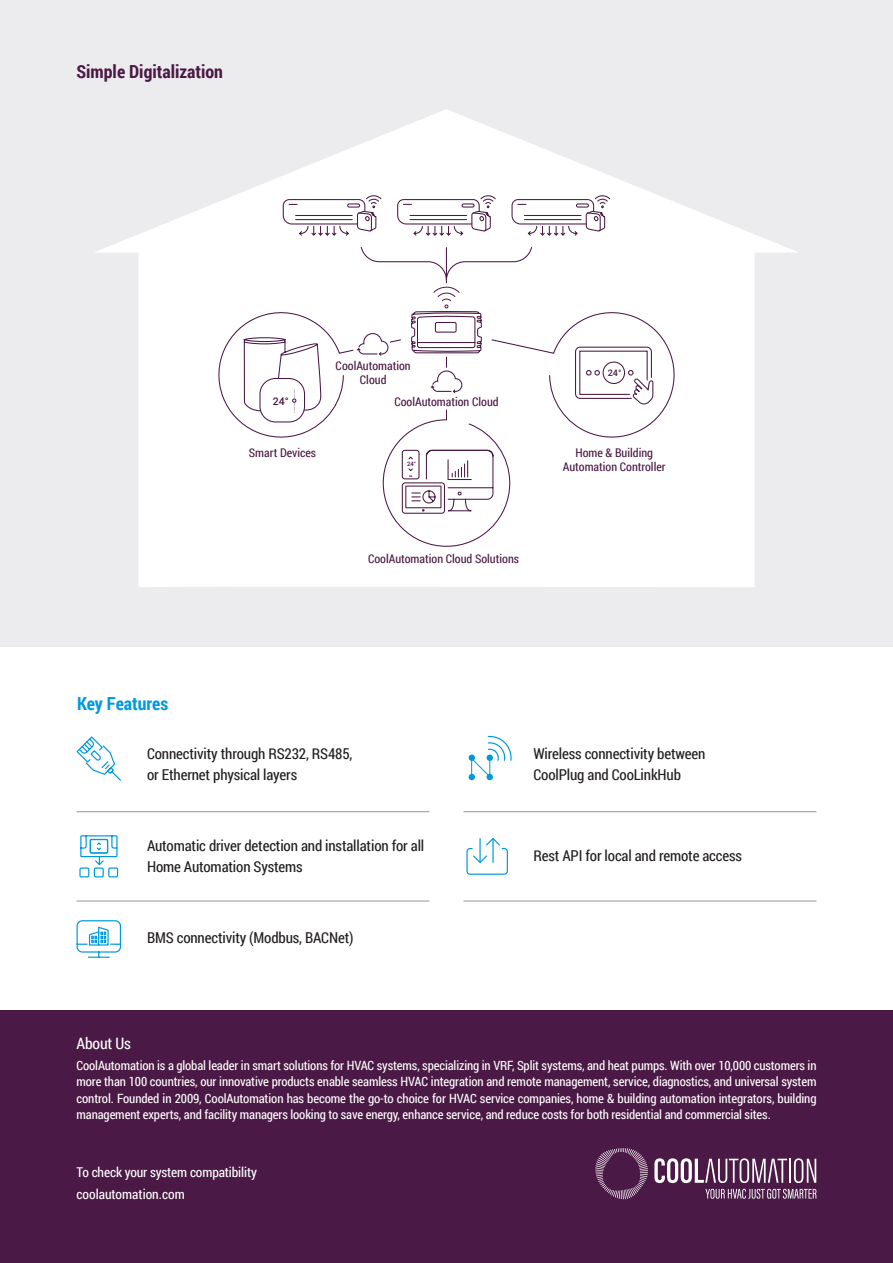
<style>
.page{position:relative;width:893px;height:1263px;background:#fff}
.page>*{position:absolute;margin:0;border:0;box-sizing:border-box;transform-origin:0 0}
.t1{font:700 18px "Roboto Condensed";color:#4a1945}
.t2{font:700 18px "Roboto Condensed";color:#09d}
.t3{font:15.75px "Roboto Condensed";letter-spacing:-.01em;color:#fff}
.t4{font:15px/21px "Roboto Condensed";letter-spacing:-.01em;color:#231f20}
.t5{font:13.5px/22.2px "Roboto Condensed";letter-spacing:-.01em;color:#fff}
.t6{font:12.75px/16.5px "Roboto Condensed";letter-spacing:-.01em;color:#fff;text-align:justify}
.t7{font:12px/14.4px "Roboto Condensed";color:#4a1945;text-align:center}
.t8{font:500 10.5px "Roboto";color:#4a1945}
.t9{font:500 9px "Roboto";color:#4a1945}
.t10{font:500 6px "Roboto";color:#4a1945}
</style>
<div class="page">
<div style="left:0;top:0;width:893px;height:646px;background:#ececee"></div>
<svg style="left:95px;top:206px;width:703px;height:381px;fill:#fff"></svg>
<div style="left:0;top:1011px;width:893px;height:252px;background:#4a1945"></div>
<svg style="left:76px;top:736px;width:45px;height:45px"></svg>
<svg style="left:79px;top:835px;width:40px;height:43px"></svg>
<div style="left:466px;top:848px;width:42px;height:27px;border:1px solid #09d;border-radius:3px"></div>
<hr style="left:479px;top:838px;width:2px;height:24px;background:#09d">
<svg style="left:473px;top:854px;width:14px;height:9px"></svg>
<hr style="left:492px;top:839px;width:2px;height:23px;background:#09d">
<svg style="left:486px;top:838px;width:14px;height:9px"></svg>
<hr style="left:77px;top:901px;width:352px;height:1px;background:#939598">
<hr style="left:463px;top:901px;width:353px;height:1px;background:#939598">
<hr style="left:77px;top:811px;width:352px;height:1px;background:#939598">
<hr style="left:463px;top:811px;width:353px;height:1px;background:#939598">
<svg style="left:469px;top:735px;width:43px;height:45px"></svg>
<svg style="left:76px;top:920px;width:46px;height:38px"></svg>
<svg style="left:209px;top:109px;width:474px;height:438px;background:#f7f5f7"></svg>
<hr style="left:789px;top:1159px;width:2px;height:24px;background:#fff">
<svg style="left:794px;top:1158px;width:22px;height:25px"></svg>
<svg style="left:654px;top:1158px;width:133px;height:25px"></svg>
<svg style="left:595px;top:1148px;width:53px;height:51px"></svg>
<svg style="left:705px;top:1189px;width:111px;height:10px"></svg>
<h1 class="t1" style="left:77px;top:59px;width:148px">Simple Digitalization</h1>
<h1 class="t2" style="left:77px;top:691px;width:93px">Key Features</h1>
<p class="t8" style="left:273px;top:395px;width:17px">24°</p>
<p class="t7" style="left:336px;top:359px;width:77px">CoolAutomation<br>Cloud</p>
<p class="t7" style="left:394px;top:395px;width:106px">CoolAutomation Cloud</p>
<p class="t9" style="left:608px;top:368px;width:15px">24°</p>
<p class="t7" style="left:249px;top:446px;width:69px">Smart Devices</p>
<p class="t7" style="left:563px;top:446px;width:104px">Home &amp; Building<br>Automation Controller</p>
<p class="t10" style="left:407px;top:461px;width:11px">24°</p>
<p class="t7" style="left:368px;top:552px;width:152px">CoolAutomation Cloud Solutions</p>
<p class="t4" style="left:147px;top:744px;width:207px">Connectivity through RS232, RS485, or Ethernet physical layers</p>
<p class="t4" style="left:147px;top:836px;width:279px">Automatic driver detection and installation for all<br>Home Automation Systems</p>
<p class="t4" style="left:147px;top:928px;width:208px">BMS connectivity (Modbus, BACNet)</p>
<p class="t4" style="left:533px;top:744px;width:174px">Wireless connectivity between<br>CoolPlug and CooLinkHub</p>
<p class="t4" style="left:533px;top:846px;width:210px">Rest API for local and remote access</p>
<p class="t3" style="left:77px;top:1036px;width:56px">About Us</p>
<p class="t6" style="left:77px;top:1058px;width:741px">CoolAutomation is a global leader in smart solutions for HVAC systems, specializing in VRF, Split systems, and heat pumps. With over 10,000 customers in more than 100 countries, our innovative products enable seamless HVAC integration and remote management, service, diagnostics, and universal system control. Founded in 2009, CoolAutomation has become the go-to choice for HVAC service companies, home &amp; building automation integrators, building management experts, and facility managers looking to save energy, enhance service, and reduce costs for both residential and commercial sites.</p>
<p class="t5" style="left:77px;top:1162px;width:182px">To check your system compatibility coolautomation.com</p>
</div>
